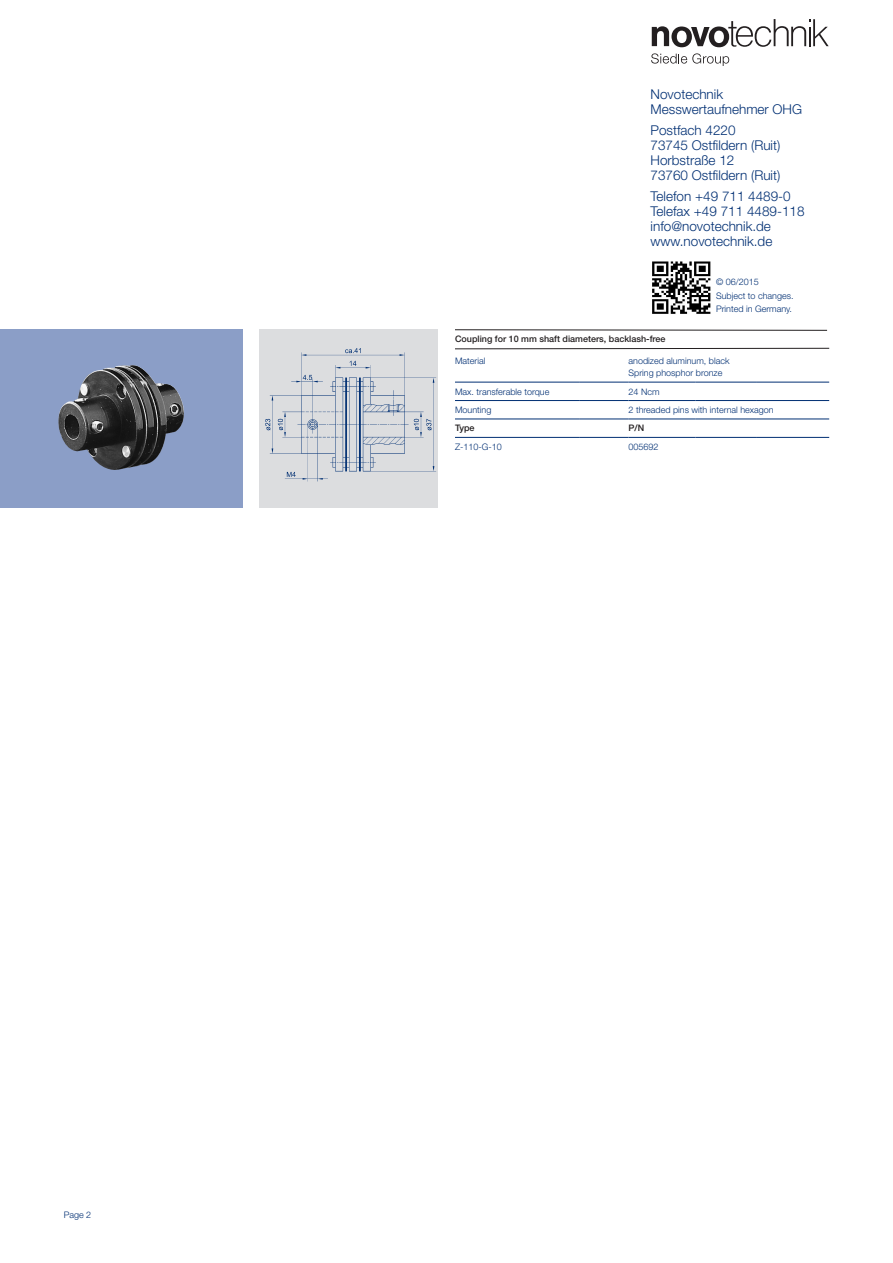
<style>
.page{position:relative;width:893px;height:1263px;background:#fff}
.page>*{position:absolute;margin:0;border:0;box-sizing:border-box;transform-origin:0 0}
.t1{font:300 13.5px "Helvetica Neue LT Std";color:#002f73}
.t2{font:300 9px "Helvetica Neue LT Std";color:#002f73}
.t3{font:500 9px "Helvetica Neue LT Std";color:#231f20}
</style>
<div class="page">
<div style="left:259px;top:330px;width:179px;height:178px;background:#dcdddf"></div>
<img style="left:265px;top:348px;width:172px;height:134px">
<div style="left:0;top:330px;width:242px;height:178px;background:#8b9ec7"></div>
<img style="left:58px;top:365px;width:126px;height:105px">
<img style="left:652px;top:261px;width:59px;height:53px">
<svg style="left:455px;top:329px;width:372px;height:2px"></svg>
<hr style="left:455px;top:382px;width:125px;height:1px;background:#002f73">
<hr style="left:580px;top:382px;width:48px;height:1px;background:#002f73">
<hr style="left:628px;top:382px;width:68px;height:1px;background:#002f73">
<hr style="left:696px;top:382px;width:60px;height:1px;background:#002f73">
<hr style="left:756px;top:382px;width:73px;height:1px;background:#002f73">
<hr style="left:455px;top:400px;width:125px;height:1px;background:#002f73">
<hr style="left:580px;top:400px;width:48px;height:1px;background:#002f73">
<hr style="left:628px;top:400px;width:68px;height:1px;background:#002f73">
<hr style="left:696px;top:400px;width:60px;height:1px;background:#002f73">
<hr style="left:756px;top:400px;width:73px;height:1px;background:#002f73">
<hr style="left:455px;top:419px;width:125px;height:1px;background:#002f73">
<hr style="left:580px;top:419px;width:48px;height:1px;background:#002f73">
<hr style="left:628px;top:419px;width:68px;height:1px;background:#002f73">
<hr style="left:696px;top:419px;width:60px;height:1px;background:#002f73">
<hr style="left:756px;top:419px;width:73px;height:1px;background:#002f73">
<hr style="left:455px;top:437px;width:125px;height:1px;background:#002f73">
<hr style="left:580px;top:437px;width:48px;height:1px;background:#002f73">
<hr style="left:628px;top:437px;width:68px;height:1px;background:#002f73">
<hr style="left:696px;top:437px;width:60px;height:1px;background:#002f73">
<hr style="left:756px;top:437px;width:73px;height:1px;background:#002f73">
<svg style="left:455px;top:348px;width:375px;height:1px"></svg>
<svg style="left:652px;top:19px;width:177px;height:28px"></svg>
<svg style="left:651px;top:53px;width:78px;height:13px"></svg>
<p class="t2" style="left:64px;top:1210px;width:29px">Page 2</p>
<p class="t1" style="left:651px;top:86px;width:74px">Novotechnik</p>
<p class="t1" style="left:651px;top:101px;width:153px">Messwertaufnehmer OHG</p>
<p class="t1" style="left:651px;top:122px;width:87px">Postfach 4220</p>
<p class="t1" style="left:651px;top:137px;width:131px">73745 Ostfildern (Ruit)</p>
<p class="t1" style="left:651px;top:152px;width:85px">Horbstraße 12</p>
<p class="t1" style="left:651px;top:167px;width:131px">73760 Ostfildern (Ruit)</p>
<p class="t1" style="left:651px;top:188px;width:142px">Telefon +49 711 4489-0</p>
<p class="t1" style="left:651px;top:203px;width:155px">Telefax +49 711 4489-118</p>
<p class="t1" style="left:651px;top:218px;width:122px">info@novotechnik.de</p>
<p class="t1" style="left:651px;top:233px;width:123px">www.novotechnik.de</p>
<p class="t2" style="left:716px;top:276px;width:44px">© 06/2015</p>
<p class="t2" style="left:716px;top:290px;width:79px">Subject to changes.</p>
<p class="t2" style="left:716px;top:303px;width:78px">Printed in Germany.</p>
<p class="t3" style="left:455px;top:334px;width:212px">Coupling for 10 mm shaft diameters, backlash-free</p>
<p class="t2" style="left:455px;top:355px;width:32px">Material</p>
<p class="t2" style="left:628px;top:355px;width:103px">anodized aluminum, black</p>
<p class="t2" style="left:628px;top:367px;width:95px">Spring phosphor bronze</p>
<p class="t2" style="left:455px;top:386px;width:96px">Max. transferable torque</p>
<p class="t2" style="left:628px;top:386px;width:33px">24 Ncm</p>
<p class="t2" style="left:455px;top:404px;width:38px">Mounting</p>
<p class="t2" style="left:628px;top:404px;width:147px">2 threaded pins with internal hexagon</p>
<p class="t3" style="left:455px;top:423px;width:21px">Type</p>
<p class="t3" style="left:628px;top:423px;width:17px">P/N</p>
<p class="t2" style="left:455px;top:441px;width:48px">Z-110-G-10</p>
<p class="t2" style="left:628px;top:441px;width:32px">005692</p>
</div>
